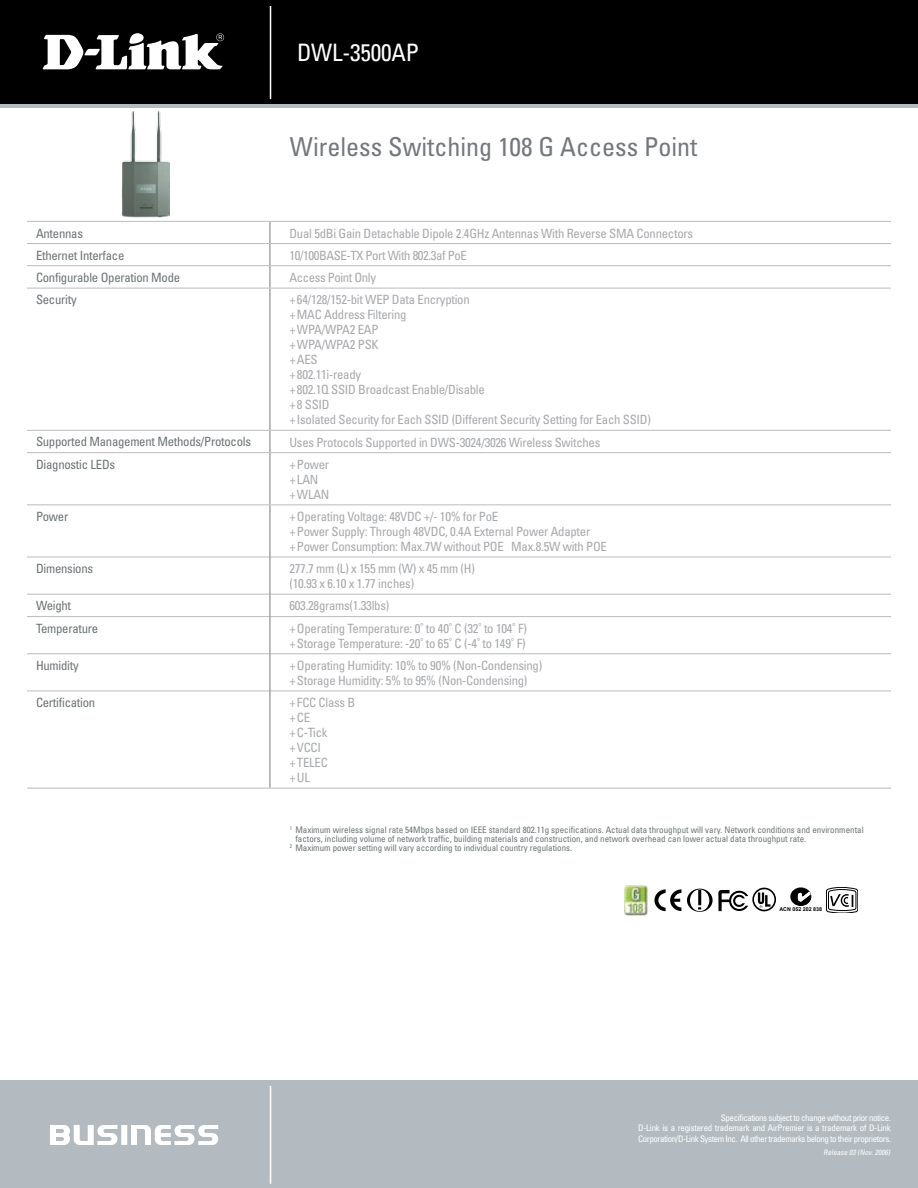
<style>
.page{position:relative;width:918px;height:1188px;background:#fff}
.page>*{position:absolute;margin:0;border:0;box-sizing:border-box;transform-origin:0 0}
.t1{font:condensed 26.1px "Univers";color:#74787d}
.t2{font:condensed 24px "Univers";letter-spacing:-.01em;color:#fff}
.t3{font:16.8px "Swiss 721 BT";color:#000}
.t4{font:condensed 12.75px/15px "Univers";letter-spacing:-.02em;color:#a7a9ac}
.t5{font:condensed 12.75px "Univers";letter-spacing:-.02em;color:#6c7375}
.t6{font:condensed 9px "Univers";color:#6c7375}
.t7{font:condensed 9px/10.8px "Univers";letter-spacing:-.05em;color:#fff;text-align:justify}
.t8{font:italic condensed 7.5px "Univers";color:#fff}
.t9{font:700 5.4px "Arial";letter-spacing:-.005em;color:#000}
</style>
<div class="page">
<div style="left:0;top:0;width:918px;height:108px;background:linear-gradient(to right,#b3bbc1,#b3bbc1)"></div>
<div style="left:0;top:0;width:918px;height:103px;background:#000"></div>
<div style="left:0;top:1080px;width:918px;height:108px;background:#b3bbc1"></div>
<hr style="left:270px;top:6px;width:1px;height:93px;background:#fff">
<hr style="left:270px;top:1086px;width:1px;height:98px;background:#fff">
<svg style="left:50px;top:1125px;width:168px;height:20px"></svg>
<svg style="left:43px;top:33px;width:181px;height:36px"></svg>
<hr style="left:27px;top:557px;width:243px;height:1px;background:#bcbcbe">
<hr style="left:270px;top:557px;width:621px;height:1px;background:#bcbcbe">
<hr style="left:27px;top:594px;width:243px;height:1px;background:#bcbcbe">
<hr style="left:270px;top:594px;width:621px;height:1px;background:#bcbcbe">
<hr style="left:27px;top:616px;width:243px;height:1px;background:#bcbcbe">
<hr style="left:270px;top:616px;width:621px;height:1px;background:#bcbcbe">
<hr style="left:27px;top:653px;width:243px;height:1px;background:#bcbcbe">
<hr style="left:270px;top:653px;width:621px;height:1px;background:#bcbcbe">
<hr style="left:27px;top:691px;width:243px;height:1px;background:#bcbcbe">
<hr style="left:270px;top:691px;width:621px;height:1px;background:#bcbcbe">
<hr style="left:27px;top:788px;width:243px;height:1px;background:#bcbcbe">
<hr style="left:270px;top:788px;width:621px;height:1px;background:#bcbcbe">
<svg style="left:270px;top:222px;width:1px;height:66px"></svg>
<hr style="left:270px;top:288px;width:1px;height:142px;background:#74787d">
<svg style="left:270px;top:431px;width:1px;height:21px"></svg>
<hr style="left:270px;top:453px;width:1px;height:51px;background:#74787d">
<hr style="left:270px;top:505px;width:1px;height:52px;background:#74787d">
<hr style="left:270px;top:557px;width:1px;height:37px;background:#74787d">
<svg style="left:270px;top:595px;width:1px;height:22px"></svg>
<hr style="left:270px;top:617px;width:1px;height:37px;background:#74787d">
<hr style="left:270px;top:654px;width:1px;height:37px;background:#74787d">
<hr style="left:270px;top:691px;width:1px;height:97px;background:#74787d">
<hr style="left:27px;top:243px;width:243px;height:1px;background:#bcbcbe">
<hr style="left:270px;top:243px;width:621px;height:1px;background:#bcbcbe">
<hr style="left:27px;top:221px;width:243px;height:1px;background:#bcbcbe">
<hr style="left:270px;top:221px;width:621px;height:1px;background:#bcbcbe">
<hr style="left:27px;top:265px;width:243px;height:1px;background:#bcbcbe">
<hr style="left:27px;top:288px;width:243px;height:1px;background:#bcbcbe">
<hr style="left:27px;top:430px;width:243px;height:1px;background:#bcbcbe">
<hr style="left:27px;top:452px;width:243px;height:1px;background:#bcbcbe">
<hr style="left:27px;top:504px;width:243px;height:1px;background:#bcbcbe">
<hr style="left:270px;top:265px;width:621px;height:1px;background:#bcbcbe">
<hr style="left:270px;top:288px;width:621px;height:1px;background:#bcbcbe">
<hr style="left:270px;top:430px;width:621px;height:1px;background:#bcbcbe">
<hr style="left:270px;top:452px;width:621px;height:1px;background:#bcbcbe">
<hr style="left:270px;top:504px;width:621px;height:1px;background:#bcbcbe">
<img style="left:122px;top:111px;width:48px;height:107px">
<div style="left:791px;top:888px;width:20px;height:17px;background:#000;border-radius:50%"></div>
<div style="left:791px;top:888px;width:20px;height:18px;border:1px solid #000;border-radius:50%"></div>
<svg style="left:798px;top:892px;width:13px;height:10px"></svg>
<svg style="left:654px;top:889px;width:27px;height:22px"></svg>
<svg style="left:687px;top:888px;width:89px;height:24px"></svg>
<svg style="left:826px;top:887px;width:32px;height:26px"></svg>
<img style="left:624px;top:886px;width:23px;height:29px">
<h2 class="t2" style="left:297px;top:37px;width:123px">DWL-3500AP</h2>
<h1 class="t1" style="left:290px;top:130px;width:409px">Wireless Switching 108 G Access Point</h1>
<p class="t5" style="left:36px;top:225px;width:49px">Antennas</p>
<p class="t4" style="left:289px;top:225px;width:405px">Dual 5dBi Gain Detachable Dipole 2.4GHz Antennas With Reverse SMA Connectors</p>
<p class="t5" style="left:36px;top:247px;width:90px">Ethernet Interface</p>
<p class="t4" style="left:289px;top:248px;width:179px">10/100BASE-TX Port With 802.3af PoE</p>
<p class="t5" style="left:36px;top:269px;width:146px">Configurable Operation Mode</p>
<p class="t4" style="left:289px;top:270px;width:88px">Access Point Only</p>
<p class="t5" style="left:36px;top:292px;width:42px">Security</p>
<p class="t4" style="left:289px;top:292px;width:363px">+64/128/152-bit WEP Data Encryption<br>+MAC Address Filtering<br>+WPA/WPA2 EAP<br>+WPA/WPA2 PSK<br>+AES<br>+802.11i-ready<br>+802.1Q SSID Broadcast Enable/Disable<br>+8 SSID<br>+Isolated Security for Each SSID (Different Security Setting for Each SSID)</p>
<p class="t5" style="left:36px;top:434px;width:217px">Supported Management Methods/Protocols</p>
<p class="t4" style="left:289px;top:434px;width:312px">Uses Protocols Supported in DWS-3024/3026 Wireless Switches</p>
<p class="t5" style="left:36px;top:456px;width:81px">Diagnostic LEDs</p>
<p class="t4" style="left:289px;top:457px;width:42px">+Power +LAN +WLAN</p>
<p class="t5" style="left:36px;top:508px;width:34px">Power</p>
<p class="t4" style="left:289px;top:509px;width:319px">+Operating Voltage: 48VDC +/- 10% for PoE<br>+Power Supply: Through 48VDC, 0.4A External Power Adapter +Power Consumption: Max.7W without POE Max.8.5W with POE</p>
<p class="t5" style="left:36px;top:561px;width:59px">Dimensions</p>
<p class="t4" style="left:289px;top:561px;width:187px">277.7 mm (L) x 155 mm (W) x 45 mm (H) (10.93 x 6.10 x 1.77 inches)</p>
<p class="t5" style="left:36px;top:598px;width:37px">Weight</p>
<p class="t4" style="left:289px;top:598px;width:101px">603.28grams(1.33lbs)</p>
<p class="t5" style="left:36px;top:620px;width:64px">Temperature</p>
<p class="t4" style="left:289px;top:621px;width:239px">+Operating Temperature: 0˚ to 40˚ C (32˚ to 104˚ F) +Storage Temperature: -20˚ to 65˚ C (-4˚ to 149˚ F)</p>
<p class="t5" style="left:36px;top:657px;width:44px">Humidity</p>
<p class="t4" style="left:289px;top:658px;width:254px">+Operating Humidity: 10% to 90% (Non-Condensing) +Storage Humidity: 5% to 95% (Non-Condensing)</p>
<p class="t5" style="left:36px;top:695px;width:61px">Certification</p>
<p class="t4" style="left:289px;top:695px;width:67px">+FCC Class B +CE<br>+C-Tick +VCCI +TELEC<br>+UL</p>
<p class="t6" style="left:290px;top:824px;width:575px"><sup>1</sup> Maximum wireless signal rate 54Mbps based on IEEE standard 802.11g specifications. Actual data throughput will vary. Network conditions and environmental</p>
<p class="t6" style="left:295px;top:833px;width:512px">factors, including volume of network traffic, building materials and construction, and network overhead can lower actual data throughput rate.</p>
<p class="t6" style="left:290px;top:842px;width:284px"><sup>2</sup> Maximum power setting will vary according to individual country regulations.</p>
<p class="t9" style="left:779px;top:906px;width:44px">ACN 052 202 838</p>
<h3 class="t3" style="left:850px;top:890px;width:6px">I</h3>
<p class="t7" style="left:638px;top:1112px;width:254px;text-indent:83px">Specifications subject to change without prior notice.<br>D-Link is a registered trademark and AirPremier is a trademark of D-Link Corporation/D-Link System Inc. All other trademarks belong to their proprietors.</p>
<p class="t8" style="left:824px;top:1147px;width:70px">Release 03 (Nov.2006)</p>
</div>
